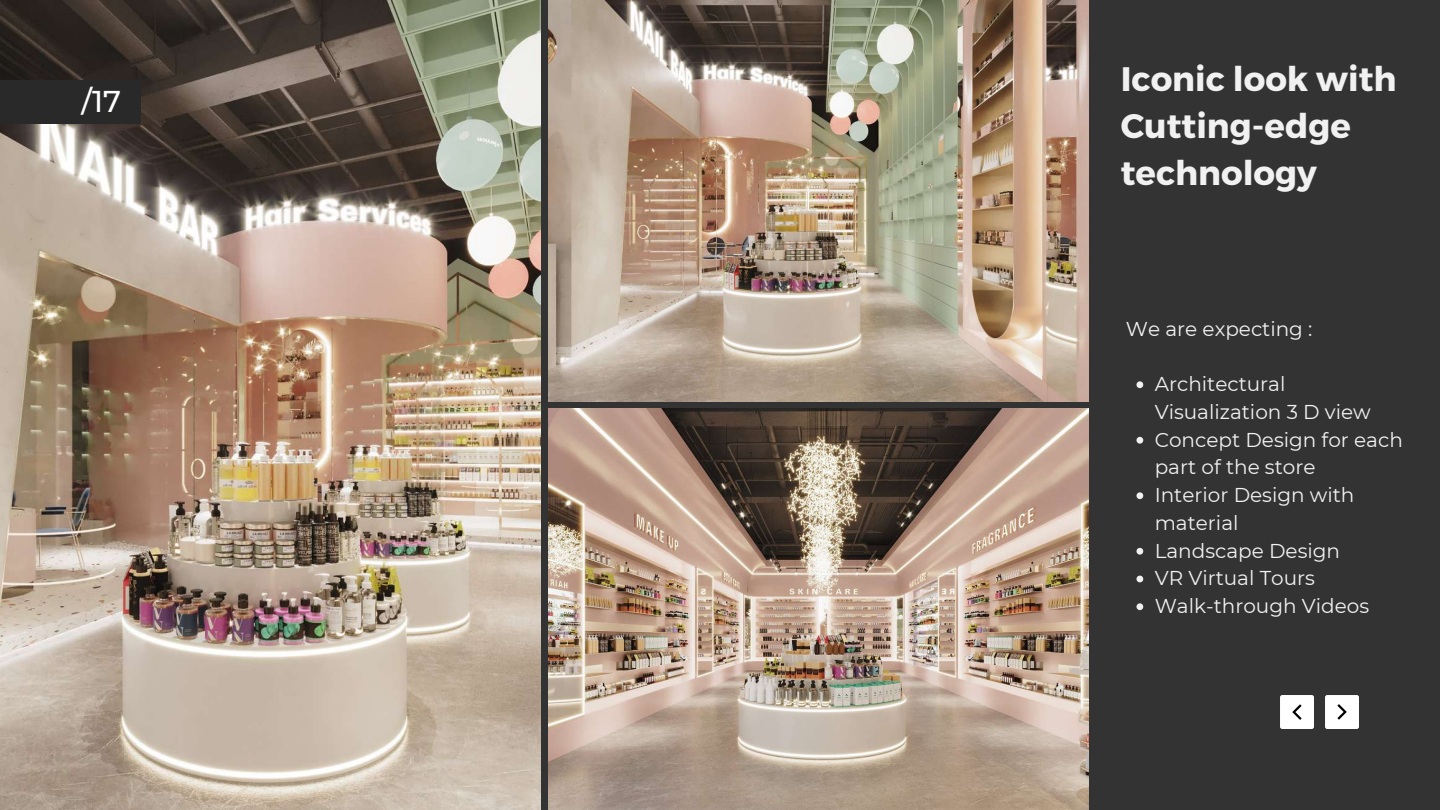
<style>
.page{position:relative;width:1440px;height:810px;background:#333}
.page>*{position:absolute;margin:0;border:0;box-sizing:border-box;transform-origin:0 0}
.t1{font:700 34px/47.2px "Montserrat";color:#f1f1f1}
.t2{font:500 30px "Montserrat";color:#fff}
.t3{font:20px/27.8px "Montserrat";color:#f1f1f1}
</style>
<div class="page">
<img style="left:548px;top:0;width:541px;height:401px">
<img style="left:548px;top:409px;width:541px;height:401px">
<img style="left:0;top:0;width:541px;height:810px">
<svg style="left:1137px;top:381px;width:6px;height:7px"></svg>
<svg style="left:1137px;top:437px;width:6px;height:7px"></svg>
<svg style="left:1137px;top:492px;width:6px;height:7px"></svg>
<svg style="left:1137px;top:548px;width:6px;height:7px"></svg>
<svg style="left:1137px;top:576px;width:6px;height:6px"></svg>
<svg style="left:1137px;top:603px;width:6px;height:7px"></svg>
<div style="left:1325px;top:695px;width:34px;height:34px;background:#fff;border-radius:2px"></div>
<svg style="left:1337px;top:704px;width:10px;height:16px"></svg>
<div style="left:1280px;top:695px;width:34px;height:34px;background:#fff;border-radius:2px"></div>
<svg style="left:1292px;top:704px;width:10px;height:16px"></svg>
<div style="left:0;top:81px;width:141px;height:43px;background:#292929"></div>
<h2 class="t2" style="left:82px;top:83px;width:41px">/17</h2>
<h1 class="t1" style="left:1121px;top:53px;width:277px">Iconic look with<br>Cutting-edge technology</h1>
<p class="t3" style="left:1126px;top:315px;width:188px">We are expecting :</p>
<p class="t3" style="left:1155px;top:370px;width:250px">Architectural<br>Visualization 3 D view<br>Concept Design for each part of the store<br>Interior Design with material<br>Landscape Design<br>VR Virtual Tours<br>Walk-through Videos</p>
</div>
